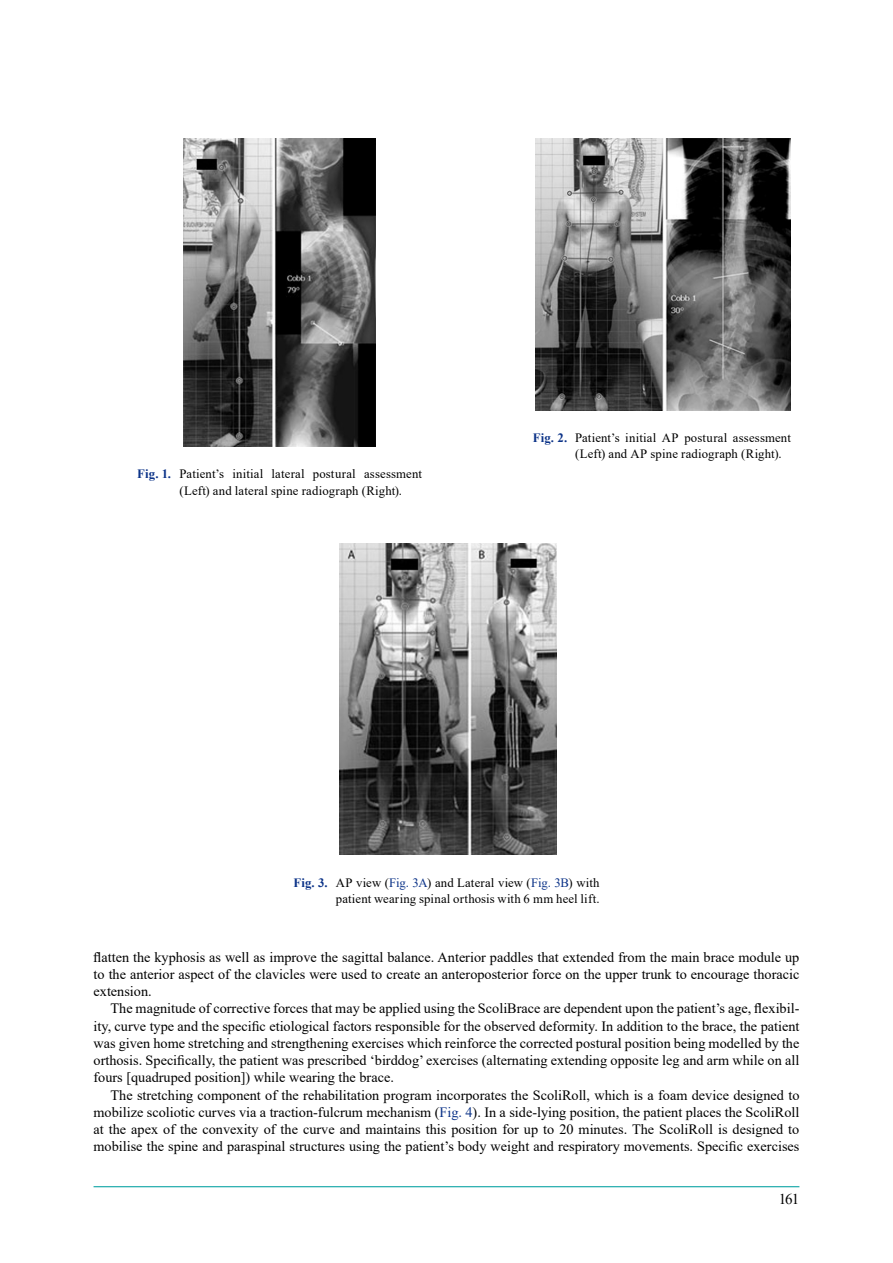
<style>
.page{position:relative;width:893px;height:1263px;background:#fff}
.page>*{position:absolute;margin:0;border:0;box-sizing:border-box;transform-origin:0 0}
.t1{font:15px "Times New Roman";color:#000}
.t2{font:14.25px/17.2px "Times New Roman";color:#000;text-align:justify}
.t3{font:12.75px/16.5px "Times New Roman";letter-spacing:.015em;color:#000}
.s1{font-weight:700;color:#0c3388}
.s2{color:#0c3388}
</style>
<div class="page">
<hr style="left:94px;top:1186px;width:705px;height:1px;background:#009fa1">
<img style="left:184px;top:138px;width:191px;height:308px">
<img style="left:536px;top:138px;width:255px;height:272px">
<img style="left:339px;top:543px;width:217px;height:312px">
<p class="t3" style="left:180px;top:465px;width:244px;text-indent:-42px"><span class="s1">Fig. 1.</span> Patient’s initial lateral postural assessment (Left) and lateral spine radiograph (Right).</p>
<p class="t3" style="left:575px;top:429px;width:217px;text-indent:-42px"><span class="s1">Fig. 2.</span> Patient’s initial AP postural assessment (Left) and AP spine radiograph (Right).</p>
<p class="t3" style="left:293px;top:873px;width:308px;text-align:right"><span class="s1">Fig. 3.</span> AP view (<span class="s2">Fig. 3A</span>) and Lateral view (<span class="s2">Fig. 3B</span>) with patient wearing spinal orthosis with 6 mm heel lift.</p>
<p class="t2" style="left:94px;top:948px;width:707px">flatten the kyphosis as well as improve the sagittal balance. Anterior paddles that extended from the main brace module up to the anterior aspect of the clavicles were used to create an anteroposterior force on the upper trunk to encourage thoracic extension.</p>
<p class="t2" style="left:94px;top:999px;width:707px;text-indent:17px">The magnitude of corrective forces that may be applied using the ScoliBrace are dependent upon the patient’s age, flexibil&shy;ity, curve type and the specific etiological factors responsible for the observed deformity. In addition to the brace, the patient was given home stretching and strengthening exercises which reinforce the corrected postural position being modelled by the orthosis. Specifically, the patient was prescribed ‘birddog’ exercises (alternating extending opposite leg and arm while on all fours [quadruped position]) while wearing the brace.</p>
<p class="t2" style="left:94px;top:1086px;width:707px;text-indent:17px">The stretching component of the rehabilitation program incorporates the ScoliRoll, which is a foam device designed to mobilize scoliotic curves via a traction-fulcrum mechanism (<span class="s2">Fig. 4</span>). In a side-lying position, the patient places the ScoliRoll at the apex of the convexity of the curve and maintains this position for up to 20 minutes. The ScoliRoll is designed to mobilise the spine and paraspinal structures using the patient’s body weight and respiratory movements. Specific exercises</p>
<p class="t1" style="left:779px;top:1188px;width:22px">161</p>
</div>
